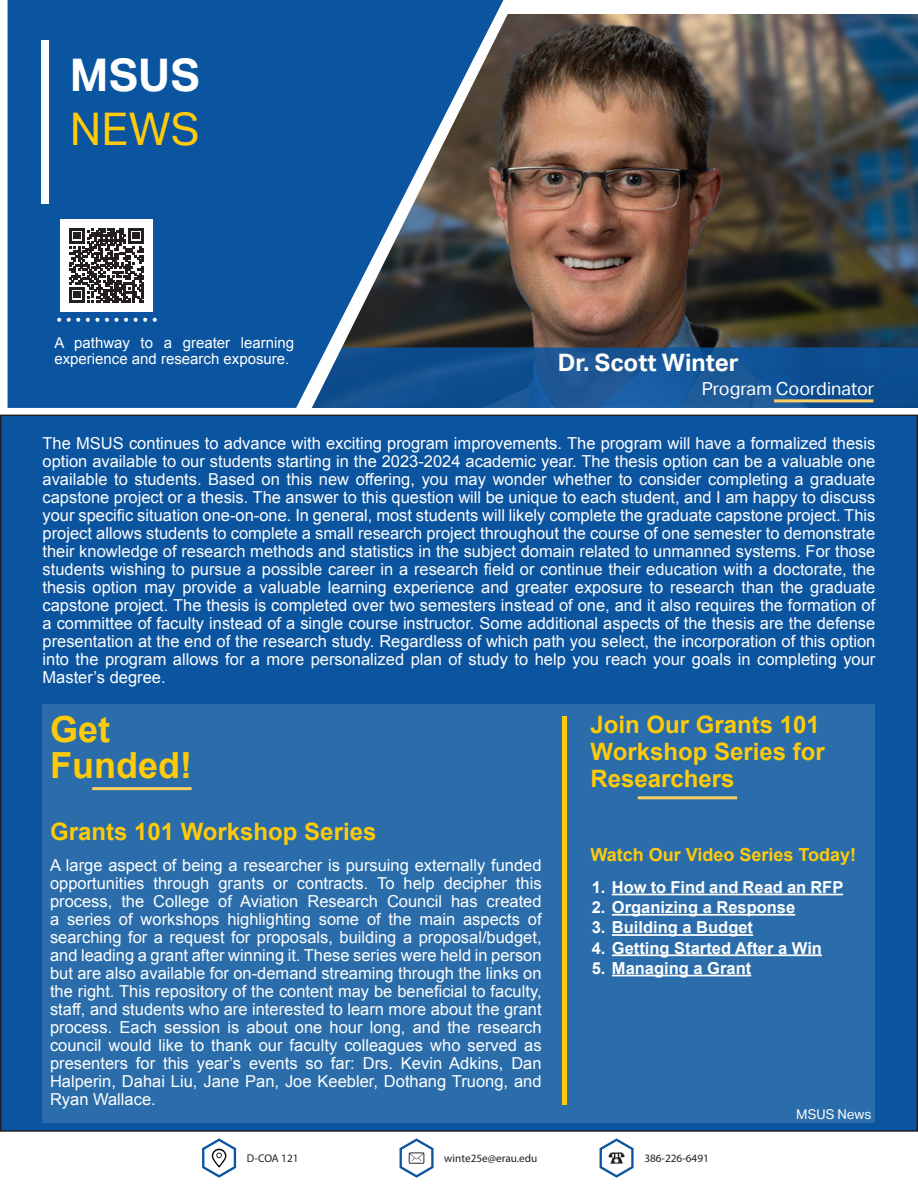
<style>
.page{position:relative;width:918px;height:1188px;background:#fff}
.page>*{position:absolute;margin:0;border:0;box-sizing:border-box;transform-origin:0 0}
.SUBTITLE{font:700 45px "Aktiv Grotesk";color:#fff}
.t1{font:45px "Aktiv Grotesk";color:#feca0a}
.R_R_9_11{font:700 36px/36px "Arial";color:#feca0a}
.R_R_9_11-2{font:700 24px/27px "Arial";color:#feca0a}
.R_R_18_11{font:700 24px "Arial";color:#feca0a}
.Name{font:700 24px "Aktiv Grotesk";color:#fff}
.R_R_8{font:700 18px "Arial";color:#feca0a}
.Paragraph_-_White{font:18px "Aktiv Grotesk";color:#fff}
.R_R_8-2{font:16.5px/18px "Arial";color:#fff;text-align:justify}
.t2{font:700 16.5px "Arial";color:#fff}
.O_R_9_13{font:15px/16.5px "Arial";color:#fff}
.Table_of_Contents{font:13.5px "Aktiv Grotesk";color:#fff}
.O_R_9_13-2{font:11.25px "Myriad Pro";color:#231f20}
</style>
<div class="page">
<img style="left:515px;top:14px;width:403px;height:333px">
<svg style="left:515px;top:347px;width:403px;height:61px;background:#155495"></svg>
<svg style="left:0;top:0;width:515px;height:415px"></svg>
<svg style="left:8px;top:0;width:495px;height:408px;background:#185593"></svg>
<div style="left:60px;top:219px;width:93px;height:93px;background:#fff"></div>
<svg style="left:69px;top:228px;width:75px;height:75px"></svg>
<div style="left:41px;top:40px;width:8px;height:163px;background:#fff"></div>
<div style="left:1px;top:415px;width:916px;height:716px;background:#0a54a0"></div>
<div style="left:43px;top:704px;width:832px;height:418px;background:#2a6daa"></div>
<svg style="left:57px;top:318px;width:4px;height:4px"></svg>
<svg style="left:153px;top:318px;width:4px;height:4px"></svg>
<svg style="left:67px;top:318px;width:13px;height:4px"></svg>
<svg style="left:86px;top:318px;width:61px;height:4px"></svg>
<hr style="left:638px;top:796px;width:99px;height:3px;background:#fecd64">
<hr style="left:92px;top:787px;width:100px;height:3px;background:#fecd64">
<svg style="left:202px;top:1138px;width:34px;height:40px"></svg>
<svg style="left:400px;top:1138px;width:34px;height:40px"></svg>
<svg style="left:600px;top:1138px;width:34px;height:40px"></svg>
<hr style="left:774px;top:399px;width:99px;height:3px;background:#fecd64">
<hr style="left:612px;top:894px;width:231px;height:1px;background:#fff">
<hr style="left:612px;top:914px;width:183px;height:2px;background:#fff">
<hr style="left:612px;top:934px;width:141px;height:2px;background:#fff">
<hr style="left:612px;top:954px;width:210px;height:2px;background:#fff">
<hr style="left:612px;top:975px;width:139px;height:1px;background:#fff">
<hr style="left:563px;top:716px;width:4px;height:389px;background:#feca0a">
<p class="SUBTITLE" style="left:70px;top:49px;width:131px">MSUS</p>
<p class="t1" style="left:70px;top:103px;width:131px">NEWS</p>
<p class="O_R_9_13" style="left:54px;top:334px;width:241px">A pathway to a greater learning experience and research exposure.</p>
<p class="Name" style="left:558px;top:348px;width:182px">Dr. Scott Winter</p>
<p class="Paragraph_-_White" style="left:702px;top:378px;width:174px">Program Coordinator</p>
<p class="R_R_8-2" style="left:43px;top:434px;width:834px">The MSUS continues to advance with exciting program improvements. The program will have a formalized thesis option available to our students starting in the 2023-2024 academic year. The thesis option can be a valuable one available to students. Based on this new offering, you may wonder whether to consider completing a graduate capstone project or a thesis. The answer to this question will be unique to each student, and I am happy to discuss your specific situation one-on-one. In general, most students will likely complete the graduate capstone project. This project allows students to complete a small research project throughout the course of one semester to demonstrate their knowledge of research methods and statistics in the subject domain related to unmanned systems. For those students wishing to pursue a possible career in a research field or continue their education with a doctorate, the thesis option may provide a valuable learning experience and greater exposure to research than the graduate capstone project. The thesis is completed over two semesters instead of one, and it also requires the formation of a committee of faculty instead of a single course instructor. Some additional aspects of the thesis are the defense presentation at the end of the research study. Regardless of which path you select, the incorporation of this option into the program allows for a more personalized plan of study to help you reach your goals in completing your Master’s degree.</p>
<p class="R_R_9_11" style="left:50px;top:712px;width:143px">Get<br>Funded!</p>
<p class="R_R_18_11" style="left:50px;top:815px;width:328px">Grants 101 Workshop Series</p>
<p class="R_R_8-2" style="left:50px;top:857px;width:493px">A large aspect of being a researcher is pursuing externally funded opportunities through grants or contracts. To help decipher this process, the College of Aviation Research Council has created a series of workshops highlighting some of the main aspects of searching for a request for proposals, building a proposal/budget, and leading a grant after winning it. These series were held in person but are also available for on-demand streaming through the links on the right. This repository of the content may be beneficial to faculty, staff, and students who are interested to learn more about the grant process. Each session is about one hour long, and the research council would like to thank our faculty colleagues who served as presenters for this year’s events so far: Drs. Kevin Adkins, Dan Halperin, Dahai Liu, Jane Pan, Joe Keebler, Dothang Truong, and Ryan Wallace.</p>
<p class="R_R_9_11-2" style="left:591px;top:712px;width:236px">Join Our Grants 101<br>Workshop Series for<br>Researchers</p>
<p class="R_R_8" style="left:591px;top:842px;width:267px">Watch Our Video Series Today!</p>
<p class="t2" style="left:592px;top:876px;width:253px">1. How to Find and Read an RFP</p>
<p class="t2" style="left:592px;top:896px;width:205px">2. Organizing a Response</p>
<p class="t2" style="left:592px;top:917px;width:163px">3. Building a Budget</p>
<p class="t2" style="left:592px;top:937px;width:232px">4. Getting Started After a Win</p>
<p class="t2" style="left:592px;top:957px;width:161px">5. Managing a Grant</p>
<p class="Table_of_Contents" style="left:796px;top:1107px;width:77px">MSUS News</p>
<p class="O_R_9_13-2" style="left:247px;top:1152px;width:53px">D-COA 121</p>
<p class="O_R_9_13-2" style="left:444px;top:1152px;width:95px">winte25e@erau.edu</p>
<p class="O_R_9_13-2" style="left:644px;top:1152px;width:66px">386-226-6491</p>
</div>
